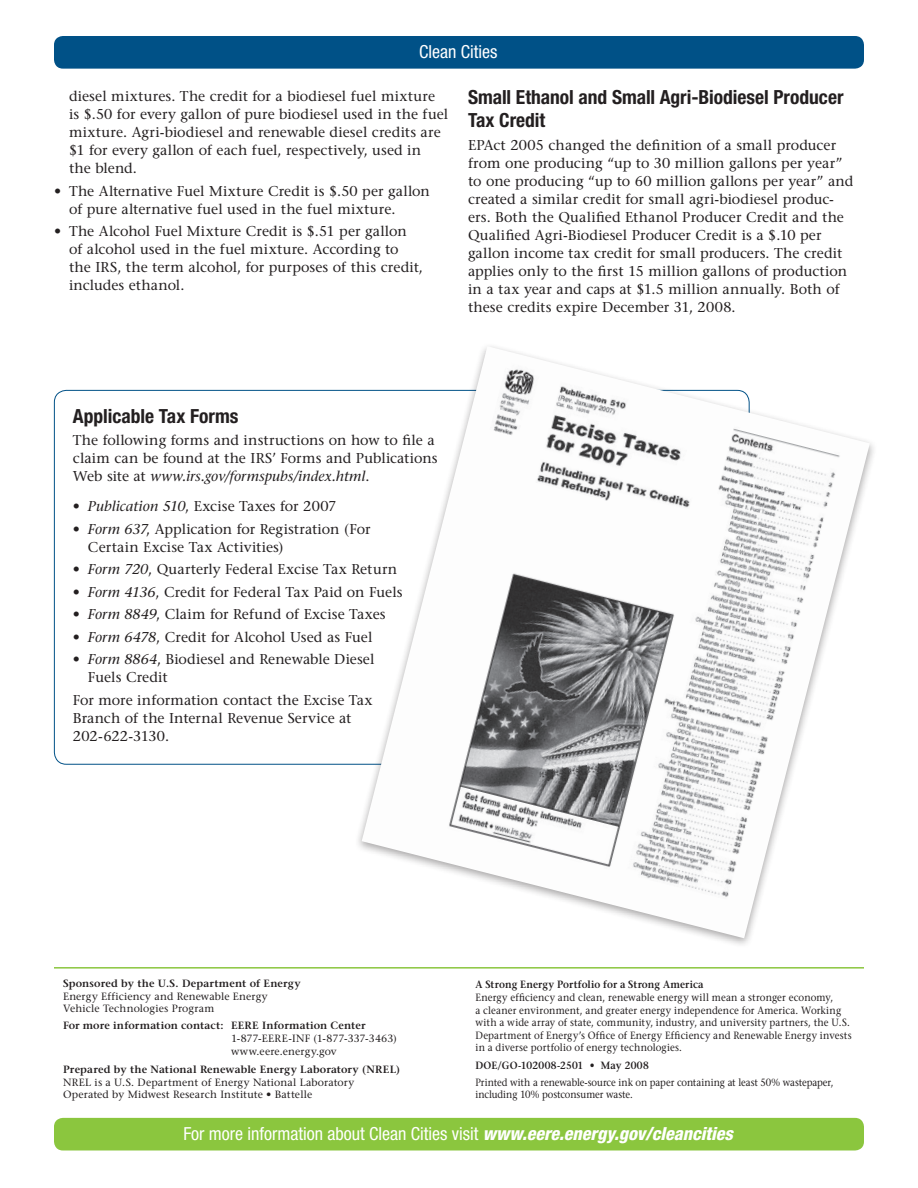
<style>
.page{position:relative;width:918px;height:1188px;background:#fff}
.page>*{position:absolute;margin:0;border:0;box-sizing:border-box;transform-origin:0 0}
.subhd_1{font:700 condensed 19.5px/23.4px "Helvetica Neue LT Std";color:#231f20}
.t1{font:condensed 18px "Helvetica Neue LT Std";color:#fff}
.Bullets{font:14.25px/18px "Stone Serif";letter-spacing:.005em;color:#231f20}
.Base_text{font:14.25px/18px "Stone Serif";letter-spacing:.005em;color:#231f20}
.Captions{font:10.5px/12.6px "Stone Serif";letter-spacing:.01em;color:#231f20;scale:.92 1}
.Captions-2{font:10.5px/12.6px "Stone Serif";letter-spacing:.01em;color:#231f20}
.Captions-3{font:10.5px/12.6px "Stone Serif";letter-spacing:.01em;color:#231f20;scale:.9 1}
.Captions-4{font:600 10.5px "Stone Serif";letter-spacing:.02em;color:#231f20;scale:.92 1}
.s1{font-style:italic}
.s2{font-weight:600}
.s3{font-weight:800;font-style:italic}
</style>
<div class="page">
<div style="left:54px;top:36px;width:810px;height:33px;background:#005187;border-radius:9px"></div>
<div style="left:54px;top:1118px;width:810px;height:32px;background:#8bc63e;border-radius:9px"></div>
<hr style="left:54px;top:967px;width:810px;height:2px;background:#8bc63e">
<img style="left:362px;top:346px;width:508px;height:592px">
<p class="t1" style="left:419px;top:41px;width:80px">Clean Cities</p>
<p class="Bullets" style="left:69px;top:87px;width:381px">diesel mixtures. The credit for a biodiesel fuel mixture is $.50 for every gallon of pure biodiesel used in the fuel mixture. Agri-biodiesel and renewable diesel credits are $1 for every gallon of each fuel, respectively, used in<br>the blend.</p>
<p class="Bullets" style="left:69px;top:182px;width:362px;text-indent:-15px">• The Alternative Fuel Mixture Credit is $.50 per gallon of pure alternative fuel used in the fuel mixture.</p>
<p class="Bullets" style="left:69px;top:222px;width:356px;text-indent:-15px">• The Alcohol Fuel Mixture Credit is $.51 per gallon of alcohol used in the fuel mixture. According to the IRS, the term alcohol, for purposes of this credit, includes ethanol.</p>
<p class="subhd_1" style="left:468px;top:85px;width:377px">Small Ethanol and Small Agri-Biodiesel Producer<br>Tax Credit</p>
<p class="Base_text" style="left:468px;top:136px;width:387px">EPAct 2005 changed the definition of a small producer from one producing “up to 30 million gallons per year” to one producing “up to 60 million gallons per year” and created a similar credit for small agri-biodiesel produc&shy;ers. Both the Qualified Ethanol Producer Credit and the Qualified Agri-Biodiesel Producer Credit is a $.10 per gallon income tax credit for small producers. The credit applies only to the first 15 million gallons of production in a tax year and caps at $1.5 million annually. Both of these credits expire December 31, 2008.</p>
<p class="subhd_1" style="left:73px;top:404px;width:167px">Applicable Tax Forms</p>
<p class="Base_text" style="left:73px;top:431px;width:366px">The following forms and instructions on how to file a claim can be found at the IRS’ Forms and Publications<br>Web site at <span class="s1">www.irs.gov/formspubs/index.html</span>.</p>
<p class="Bullets" style="left:73px;top:497px;width:265px">• <span class="s1">Publication 510</span>, Excise Taxes for 2007</p>
<p class="Bullets" style="left:88px;top:520px;width:284px;text-indent:-15px">• <span class="s1">Form 637</span>, Application for Registration (For<br>Certain Excise Tax Activities)</p>
<p class="Bullets" style="left:73px;top:560px;width:326px">• <span class="s1">Form 720</span>, Quarterly Federal Excise Tax Return</p>
<p class="Bullets" style="left:73px;top:583px;width:331px">• <span class="s1">Form 4136</span>, Credit for Federal Tax Paid on Fuels</p>
<p class="Bullets" style="left:73px;top:605px;width:314px">• <span class="s1">Form 8849</span>, Claim for Refund of Excise Taxes</p>
<p class="Bullets" style="left:73px;top:628px;width:301px">• <span class="s1">Form 6478</span>, Credit for Alcohol Used as Fuel</p>
<p class="Bullets" style="left:88px;top:650px;width:288px;text-indent:-15px">• <span class="s1">Form 8864</span>, Biodiesel and Renewable Diesel<br>Fuels Credit</p>
<p class="Base_text" style="left:73px;top:691px;width:301px">For more information contact the Excise Tax<br>Branch of the Internal Revenue Service at<br>202-622-3130.</p>
<p class="Captions-2" style="left:63px;top:977px;width:239px"><span class="s2">Sponsored by the U.S. Department of Energy<br></span>Energy Efficiency and Renewable Energy<br>Vehicle Technologies Program</p>
<p class="Captions-2" style="left:231px;top:1019px;width:167px;text-indent:-168px"><span class="s2">For more information contact: EERE Information Center<br></span>1-877-EERE-INF (1-877-337-3463) www.eere.energy.gov</p>
<p class="Captions-2" style="left:63px;top:1063px;width:338px"><span class="s2">Prepared by the National Renewable Energy Laboratory (NREL)<br></span>NREL is a U.S. Department of Energy National Laboratory<br>Operated by Midwest Research Institute • Battelle</p>
<p class="Captions" style="left:476px;top:978px;width:410px"><span class="s2">A Strong Energy Portfolio for a Strong America<br></span>Energy efficiency and clean, renewable energy will mean a stronger economy,<br>a cleaner environment, and greater energy independence for America. Working with a wide array of state, community, industry, and university partners, the U.S.<br>Department of Energy’s Office of Energy Efficiency and Renewable Energy invests in a diverse portfolio of energy technologies.</p>
<p class="Captions-4" style="left:475px;top:1058px;width:190px">DOE/GO-102008-2501 • May 2008</p>
<p class="Captions-3" style="left:475px;top:1076px;width:399px">Printed with a renewable-source ink on paper containing at least 50% wastepaper, including 10% postconsumer waste.</p>
<p class="t1" style="left:184px;top:1123px;width:551px">For more information about Clean Cities visit <span class="s3">www.eere.energy.gov/cleancities</span></p>
</div>
